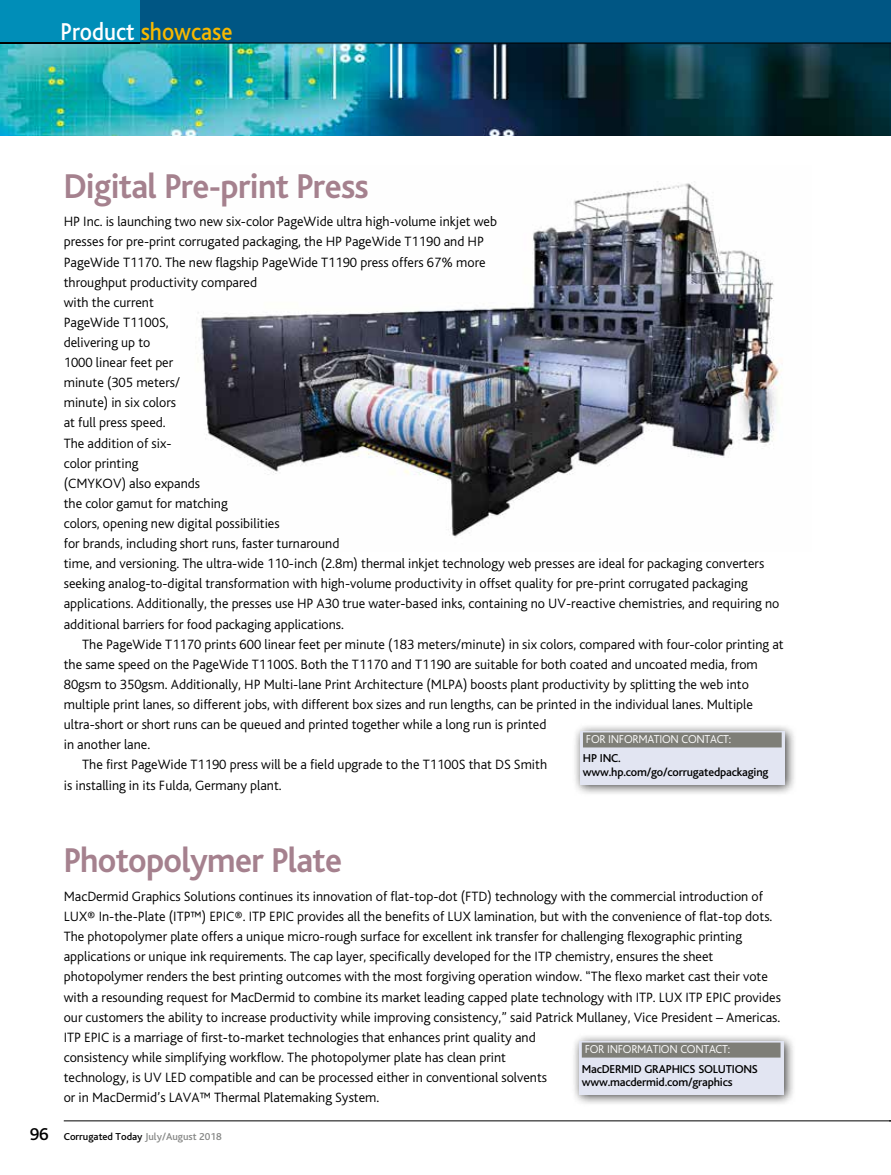
<style>
.page{position:relative;width:891px;height:1175px;background:#fff}
.page>*{position:absolute;margin:0;border:0;box-sizing:border-box;transform-origin:0 0}
.t1{font:700 36px "Bliss";letter-spacing:-.02em;color:#a5818e;scale:.95 1}
.t2{font:500 25.5px "Bliss";color:#f7b800;scale:.9 1}
.t3{font:300 14.1px/20.1px "Bliss";color:#000}
.t4{font:500 12px/13.5px "Bliss";letter-spacing:-.015em;color:#000}
.t5{font:300 12px "Bliss";letter-spacing:-.025em;color:#fff}
.t6{font:500 10.5px "Bliss";color:#000}
.s1{color:#fff}
.s2{font-size:18px}
.s3{color:#868786}
</style>
<div class="page">
<img style="left:197px;top:181px;width:585px;height:357px">
<div style="left:0;top:0;width:891px;height:43px;background:#005684"></div>
<div style="left:0;top:0;width:140px;height:43px;background:#008eb8"></div>
<img style="left:0;top:44px;width:891px;height:92px">
<hr style="left:0;top:42px;width:140px;height:2px;background:#000">
<hr style="left:0;top:43px;width:891px;height:1px;background:#000">
<div style="left:572px;top:723px;width:225px;height:73px;background:#000;opacity:.75"></div>
<div style="left:580px;top:731px;width:205px;height:53px;background:#e2e5f2"></div>
<div style="left:583px;top:732px;width:199px;height:15px;background:#7e7e77"></div>
<hr style="left:64px;top:1120px;width:827px;height:1px;background:#000">
<div style="left:571px;top:1033px;width:225px;height:73px;background:#000;opacity:.75"></div>
<div style="left:579px;top:1041px;width:205px;height:53px;background:#e2e5f2"></div>
<div style="left:582px;top:1042px;width:199px;height:15px;background:#7e7e77"></div>
<h2 class="t2" style="left:61px;top:18px;width:193px"><span class="s1">Product</span> showcase</h2>
<h1 class="t1" style="left:64px;top:167px;width:323px">Digital Pre-print Press</h1>
<p class="t3" style="left:64px;top:212px;width:717px">HP Inc. is launching two new six-color PageWide ultra high-volume inkjet web<br>presses for pre-print corrugated packaging, the HP PageWide T1190 and HP<br>PageWide T1170. The new flagship PageWide T1190 press offers 67% more<br>throughput productivity compared<br>with the current<br>PageWide T1100S,<br>delivering up to<br>1000 linear feet per<br>minute (305 meters/<br>minute) in six colors<br>at full press speed.<br>The addition of six-<br>color printing<br>(CMYKOV) also expands<br>the color gamut for matching<br>colors, opening new digital possibilities<br>for brands, including short runs, faster turnaround<br>time, and versioning. The ultra-wide 110-inch (2.8m) thermal inkjet technology web presses are ideal for packaging converters seeking analog-to-digital transformation with high-volume productivity in offset quality for pre-print corrugated packaging applications. Additionally, the presses use HP A30 true water-based inks, containing no UV-reactive chemistries, and requiring no additional barriers for food packaging applications.</p>
<p class="t3" style="left:82px;top:634px;width:703px">The PageWide T1170 prints 600 linear feet per minute (183 meters/minute) in six colors, compared with four-color printing at</p>
<p class="t3" style="left:64px;top:654px;width:696px">the same speed on the PageWide T1100S. Both the T1170 and T1190 are suitable for both coated and uncoated media, from</p>
<p class="t3" style="left:64px;top:674px;width:687px">80gsm to 350gsm. Additionally, HP Multi-lane Print Architecture (MLPA) boosts plant productivity by splitting the web into</p>
<p class="t3" style="left:64px;top:694px;width:691px">multiple print lanes, so different jobs, with different box sizes and run lengths, can be printed in the individual lanes. Multiple</p>
<p class="t3" style="left:64px;top:714px;width:484px">ultra-short or short runs can be queued and printed together while a long run is printed</p>
<p class="t3" style="left:64px;top:735px;width:88px">in another lane.</p>
<p class="t3" style="left:82px;top:755px;width:466px">The first PageWide T1190 press will be a field upgrade to the T1100S that DS Smith</p>
<p class="t3" style="left:64px;top:775px;width:219px">is installing in its Fulda, Germany plant.</p>
<p class="t5" style="left:586px;top:733px;width:147px">FOR INFORMATION CONTACT:</p>
<p class="t4" style="left:583px;top:752px;width:187px">HP INC. www.hp.com/go/corrugatedpackaging</p>
<h1 class="t1" style="left:64px;top:841px;width:294px">Photopolymer Plate</h1>
<p class="t3" style="left:64px;top:886px;width:719px">MacDermid Graphics Solutions continues its innovation of flat-top-dot (FTD) technology with the commercial introduction of LUX® In-the-Plate (ITP™) EPIC®. ITP EPIC provides all the benefits of LUX lamination, but with the convenience of flat-top dots.<br>The photopolymer plate offers a unique micro-rough surface for excellent ink transfer for challenging flexographic printing applications or unique ink requirements. The cap layer, specifically developed for the ITP chemistry, ensures the sheet photopolymer renders the best printing outcomes with the most forgiving operation window. “The flexo market cast their vote with a resounding request for MacDermid to combine its market leading capped plate technology with ITP. LUX ITP EPIC provides our customers the ability to increase productivity while improving consistency,” said Patrick Mullaney, Vice President – Americas.<br>ITP EPIC is a marriage of first-to-market technologies that enhances print quality and<br>consistency while simplifying workflow. The photopolymer plate has clean print<br>technology, is UV LED compatible and can be processed either in conventional solvents<br>or in MacDermid’s LAVA™ Thermal Platemaking System.</p>
<p class="t5" style="left:585px;top:1043px;width:147px">FOR INFORMATION CONTACT:</p>
<p class="t4" style="left:582px;top:1062px;width:178px">MacDERMID GRAPHICS SOLUTIONS www.macdermid.com/graphics</p>
<p class="t6" style="left:30px;top:1130px;width:193px"><span class="s2">96</span> Corrugated Today <span class="s3">July/August 2018</span></p>
</div>
